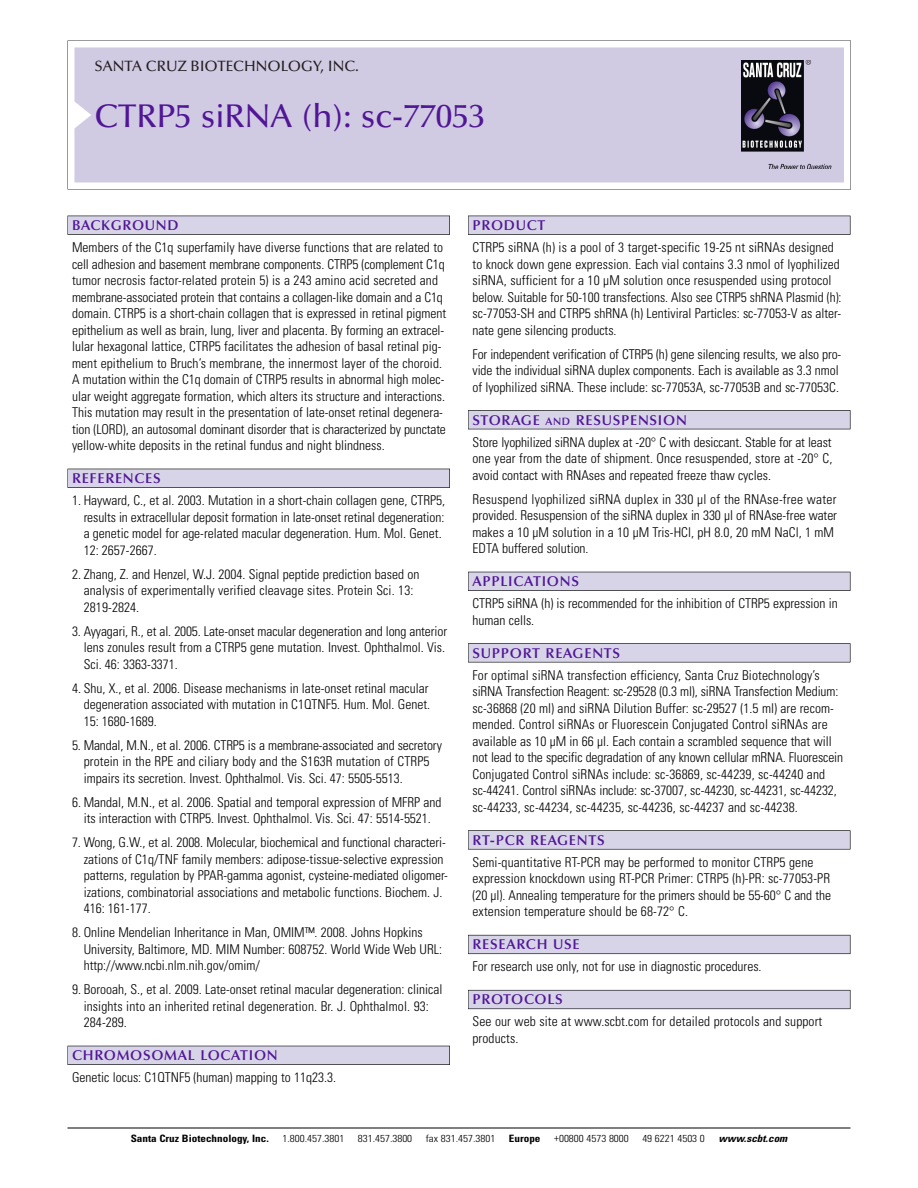
<style>
.page{position:relative;width:918px;height:1188px;background:#fff}
.page>*{position:absolute;margin:0;border:0;box-sizing:border-box;transform-origin:0 0}
.t1{font:500 33px "Optima";color:#511695}
.t2{font:500 15px "Optima";color:#231f20}
.t3{font:600 14.25px "Optima";letter-spacing:.05em;color:#511695}
.t4{font:300 condensed 13.5px/16.5px "Univers";color:#000}
.t5{font:300 condensed 10.2px "Univers";color:#000;scale:1.1 1}
.t6{font:700 condensed 10.2px "Univers";color:#000;scale:1.1 1}
.t7{font:italic 700 condensed 10.2px "Univers";color:#000;scale:1.1 1}
.s1{font-size:10.65px}
</style>
<div class="page">
<svg style="left:74px;top:41px;width:777px;height:148px"></svg>
<div style="left:74px;top:47px;width:770px;height:135px;background:#d1cae3"></div>
<img style="left:741px;top:60px;width:90px;height:108px">
<div style="left:68px;top:216px;width:382px;height:19px;background:#535256"></div>
<div style="left:68px;top:216px;width:381px;height:18px;background:#d7d4e8"></div>
<div style="left:68px;top:469px;width:382px;height:19px;background:#525156"></div>
<div style="left:68px;top:469px;width:381px;height:18px;background:#d7d4e8"></div>
<div style="left:68px;top:1046px;width:382px;height:19px;background:#515057"></div>
<div style="left:68px;top:1046px;width:381px;height:18px;background:#d7d4e8"></div>
<div style="left:468px;top:216px;width:382px;height:19px;background:#535256"></div>
<div style="left:468px;top:216px;width:382px;height:18px;background:#d7d4e8"></div>
<div style="left:468px;top:410px;width:382px;height:19px;background:#515155"></div>
<div style="left:468px;top:411px;width:382px;height:18px;background:#d7d4e8"></div>
<div style="left:468px;top:572px;width:382px;height:19px;background:#515057"></div>
<div style="left:468px;top:572px;width:382px;height:18px;background:#d7d4e8"></div>
<div style="left:468px;top:643px;width:382px;height:19px;background:#575659"></div>
<div style="left:468px;top:644px;width:382px;height:18px;background:#d7d4e8"></div>
<svg style="left:468px;top:830px;width:382px;height:20px"></svg>
<div style="left:468px;top:831px;width:382px;height:18px;background:#d7d4e8"></div>
<div style="left:468px;top:935px;width:382px;height:19px;background:#64626c"></div>
<div style="left:468px;top:935px;width:382px;height:18px;background:#d7d4e8"></div>
<div style="left:468px;top:990px;width:382px;height:19px;background:#686770"></div>
<div style="left:468px;top:991px;width:382px;height:18px;background:#d7d4e8"></div>
<hr style="left:68px;top:1128px;width:782px;height:1px;background:#000">
<p class="t2" style="left:94px;top:60px;width:266px">SANTA CRUZ BIOTECHNOLOGY, INC.</p>
<p class="t1" style="left:94px;top:102px;width:392px">CTRP5 siRNA (h): sc-77053</p>
<p class="t3" style="left:72px;top:219px;width:108px">BACKGROUND</p>
<p class="t4" style="left:72px;top:240px;width:376px">Members of the C1q superfamily have diverse functions that are related to cell adhesion and basement membrane components. CTRP5 (complement C1q tumor necrosis factor-related protein 5) is a 243 amino acid secreted and membrane-associated protein that contains a collagen-like domain and a C1q domain. CTRP5 is a short-chain collagen that is expressed in retinal pigment epithelium as well as brain, lung, liver and placenta. By forming an extracel&shy;lular hexagonal lattice, CTRP5 facilitates the adhesion of basal retinal pig&shy;ment epithelium to Bruch’s membrane, the innermost layer of the choroid.<br>A mutation within the C1q domain of CTRP5 results in abnormal high molec&shy;ular weight aggregate formation, which alters its structure and interactions.<br>This mutation may result in the presentation of late-onset retinal degenera&shy;tion (LORD), an autosomal dominant disorder that is characterized by punctate yellow-white deposits in the retinal fundus and night blindness.</p>
<p class="t3" style="left:72px;top:472px;width:90px">REFERENCES</p>
<p class="t4" style="left:84px;top:493px;width:363px;text-indent:-12px">1. Hayward, C., et al. 2003. Mutation in a short-chain collagen gene, CTRP5, results in extracellular deposit formation in late-onset retinal degeneration: a genetic model for age-related macular degeneration. Hum. Mol. Genet.<br>12: 2657-2667.</p>
<p class="t4" style="left:84px;top:567px;width:337px;text-indent:-12px">2. Zhang, Z. and Henzel, W.J. 2004. Signal peptide prediction based on analysis of experimentally verified cleavage sites. Protein Sci. 13:<br>2819-2824.</p>
<p class="t4" style="left:84px;top:624px;width:365px;text-indent:-12px">3. Ayyagari, R., et al. 2005. Late-onset macular degeneration and long anterior lens zonules result from a CTRP5 gene mutation. Invest. Ophthalmol. Vis.<br>Sci. 46: 3363-3371.</p>
<p class="t4" style="left:84px;top:681px;width:348px;text-indent:-12px">4. Shu, X., et al. 2006. Disease mechanisms in late-onset retinal macular degeneration associated with mutation in C1QTNF5. Hum. Mol. Genet.<br>15: 1680-1689.</p>
<p class="t4" style="left:84px;top:738px;width:360px;text-indent:-12px">5. Mandal, M.N., et al. 2006. CTRP5 is a membrane-associated and secretory protein in the RPE and ciliary body and the S163R mutation of CTRP5 impairs its secretion. Invest. Ophthalmol. Vis. Sci. 47: 5505-5513.</p>
<p class="t4" style="left:72px;top:795px;width:371px;text-align:center">6. Mandal, M.N., et al. 2006. Spatial and temporal expression of MFRP and its interaction with CTRP5. Invest. Ophthalmol. Vis. Sci. 47: 5514-5521.</p>
<p class="t4" style="left:84px;top:835px;width:366px;text-indent:-12px">7. Wong, G.W., et al. 2008. Molecular, biochemical and functional characteri&shy;zations of C1q/TNF family members: adipose-tissue-selective expression patterns, regulation by PPAR-gamma agonist, cysteine-mediated oligomer&shy;izations, combinatorial associations and metabolic functions. Biochem. J.<br>416: 161-177.</p>
<p class="t4" style="left:84px;top:925px;width:360px;text-indent:-12px">8. Online Mendelian Inheritance in Man, OMIM™. 2008. Johns Hopkins<br>University, Baltimore, MD. MIM Number: 608752. World Wide Web URL: http://www.ncbi.nlm.nih.gov/omim/</p>
<p class="t4" style="left:84px;top:982px;width:360px;text-indent:-12px">9. Borooah, S., et al. 2009. Late-onset retinal macular degeneration: clinical insights into an inherited retinal degeneration. Br. J. Ophthalmol. 93:<br>284-289.</p>
<p class="t3" style="left:72px;top:1049px;width:207px">CHROMOSOMAL LOCATION</p>
<p class="t4" style="left:72px;top:1071px;width:266px">Genetic locus: C1QTNF5 (human) mapping to 11q23.3.</p>
<p class="t3" style="left:473px;top:219px;width:74px">PRODUCT</p>
<p class="t4" style="left:473px;top:240px;width:371px">CTRP5 siRNA (h) is a pool of 3 target-specific 19-25 nt siRNAs designed to knock down gene expression. Each vial contains 3.3 nmol of lyophilized siRNA, sufficient for a 10 µM solution once resuspended using protocol below. Suitable for 50-100 transfections. Also see CTRP5 shRNA Plasmid (h): sc-77053-SH and CTRP5 shRNA (h) Lentiviral Particles: sc-77053-V as alter&shy;nate gene silencing products.</p>
<p class="t4" style="left:473px;top:347px;width:370px">For independent verification of CTRP5 (h) gene silencing results, we also pro&shy;vide the individual siRNA duplex components. Each is available as 3.3 nmol of lyophilized siRNA. These include: sc-77053A, sc-77053B and sc-77053C.</p>
<p class="t3" style="left:473px;top:414px;width:216px">STORAGE <span class="s1">AND</span> RESUSPENSION</p>
<p class="t4" style="left:473px;top:435px;width:361px;text-align:justify">Store lyophilized siRNA duplex at -20° C with desiccant. Stable for at least one year from the date of shipment. Once resuspended, store at -20° C, avoid contact with RNAses and repeated freeze thaw cycles.</p>
<p class="t4" style="left:473px;top:492px;width:366px">Resuspend lyophilized siRNA duplex in 330 µl of the RNAse-free water provided. Resuspension of the siRNA duplex in 330 µl of RNAse-free water makes a 10 µM solution in a 10 µM Tris-HCl, pH 8.0, 20 mM NaCl, 1 mM EDTA buffered solution.</p>
<p class="t3" style="left:473px;top:575px;width:108px">APPLICATIONS</p>
<p class="t4" style="left:473px;top:597px;width:367px">CTRP5 siRNA (h) is recommended for the inhibition of CTRP5 expression in human cells.</p>
<p class="t3" style="left:473px;top:647px;width:149px">SUPPORT REAGENTS</p>
<p class="t4" style="left:473px;top:668px;width:372px">For optimal siRNA transfection efficiency, Santa Cruz Biotechnology’s siRNA Transfection Reagent: sc-29528 (0.3 ml), siRNA Transfection Medium: sc-36868 (20 ml) and siRNA Dilution Buffer: sc-29527 (1.5 ml) are recom&shy;mended. Control siRNAs or Fluorescein Conjugated Control siRNAs are available as 10 µM in 66 µl. Each contain a scrambled sequence that will not lead to the specific degradation of any known cellular mRNA. Fluorescein Conjugated Control siRNAs include: sc-36869, sc-44239, sc-44240 and sc-44241. Control siRNAs include: sc-37007, sc-44230, sc-44231, sc-44232, sc-44233, sc-44234, sc-44235, sc-44236, sc-44237 and sc-44238.</p>
<p class="t3" style="left:473px;top:834px;width:134px">RT-PCR REAGENTS</p>
<p class="t4" style="left:473px;top:855px;width:360px">Semi-quantitative RT-PCR may be performed to monitor CTRP5 gene expression knockdown using RT-PCR Primer: CTRP5 (h)-PR: sc-77053-PR (20 µl). Annealing temperature for the primers should be 55-60° C and the extension temperature should be 68-72° C.</p>
<p class="t3" style="left:473px;top:939px;width:109px">RESEARCH USE</p>
<p class="t4" style="left:473px;top:960px;width:291px">For research use only, not for use in diagnostic procedures.</p>
<p class="t3" style="left:473px;top:994px;width:92px">PROTOCOLS</p>
<p class="t4" style="left:473px;top:1015px;width:351px">See our web site at www.scbt.com for detailed protocols and support products.</p>
<p class="t6" style="left:131px;top:1135px;width:127px">Santa Cruz Biotechnology, Inc.</p>
<p class="t5" style="left:282px;top:1135px;width:58px">1.800.457.3801</p>
<p class="t5" style="left:358px;top:1135px;width:51px">831.457.3800</p>
<p class="t5" style="left:426px;top:1135px;width:65px">fax 831.457.3801</p>
<p class="t6" style="left:509px;top:1135px;width:30px">Europe</p>
<p class="t5" style="left:554px;top:1135px;width:69px">+00800 4573 8000</p>
<p class="t5" style="left:642px;top:1135px;width:58px">49 6221 4503 0</p>
<p class="t7" style="left:719px;top:1135px;width:66px">www.scbt.com</p>
</div>
